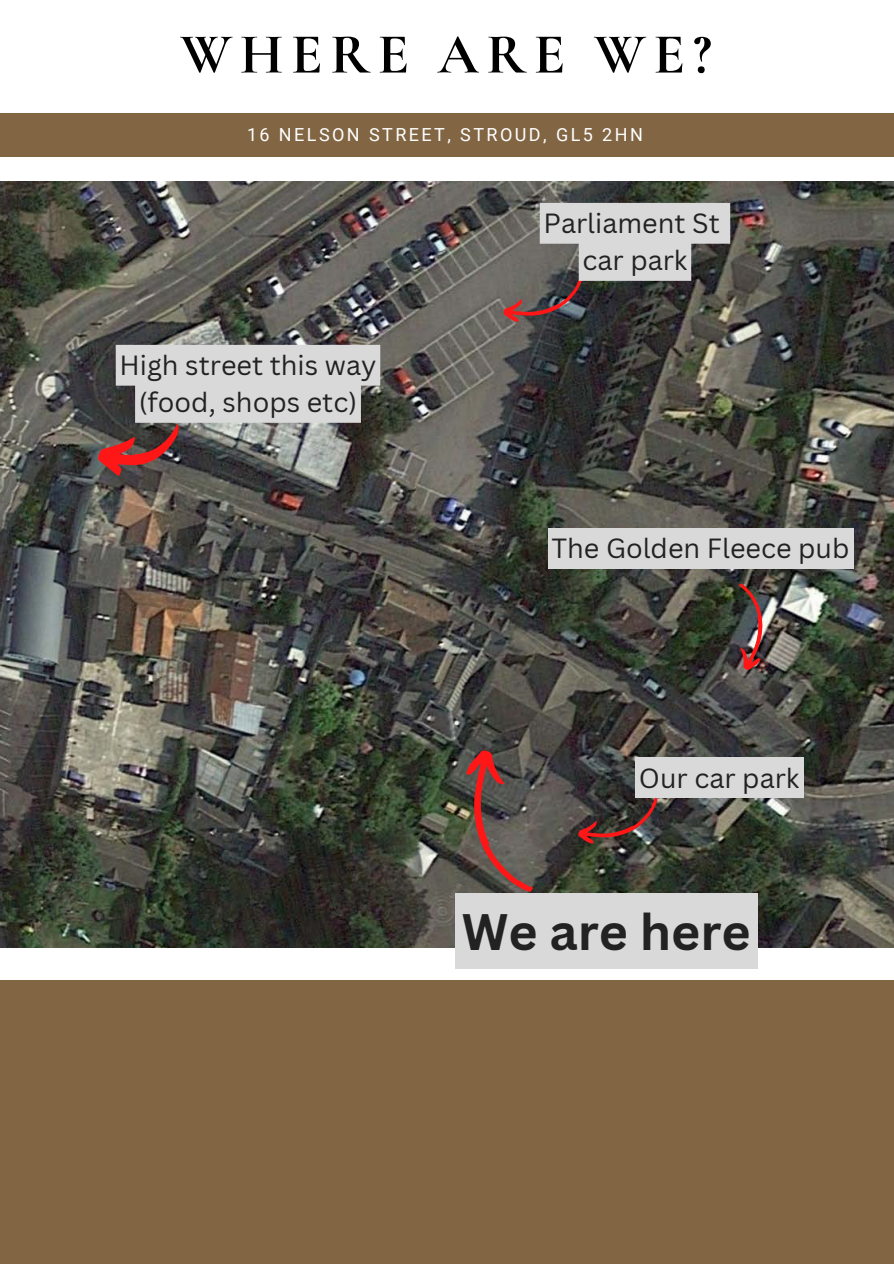
<style>
.page{position:relative;width:894px;height:1264px;background:#fff}
.page>*{position:absolute;margin:0;border:0;box-sizing:border-box;transform-origin:0 0}
.t1{font:700 57.15px "Cormorant Garamond";letter-spacing:.13em;color:#000}
.t2{font:700 49.95px "Canva Sans";color:#222}
.t3{font:27px/37.2px "Canva Sans";color:#222;text-align:center}
.t4{font:18px "Roboto";letter-spacing:.135em;color:#fff}
</style>
<div class="page">
<div style="left:0;top:980px;width:893px;height:283px;background:#826644"></div>
<div style="left:0;top:114px;width:893px;height:43px;background:#826644"></div>
<img style="left:0;top:182px;width:893px;height:765px">
<svg style="left:457px;top:746px;width:77px;height:147px;background:#6a4e48"></svg>
<div style="left:547px;top:528px;width:306px;height:41px;background:#d9d9d9"></div>
<svg style="left:574px;top:796px;width:91px;height:54px;background:#4e3935"></svg>
<svg style="left:738px;top:583px;width:25px;height:87px;background:#724344"></svg>
<div style="left:455px;top:893px;width:302px;height:75px;background:#d9d9d9"></div>
<div style="left:635px;top:757px;width:168px;height:41px;background:#d9d9d9"></div>
<svg style="left:500px;top:203px;width:230px;height:125px;background:#898684"></svg>
<svg style="left:95px;top:345px;width:285px;height:136px;background:#9e9796"></svg>
<h1 class="t1" style="left:180px;top:20px;width:533px">WHERE ARE WE?</h1>
<p class="t4" style="left:247px;top:124px;width:397px">16 NELSON STREET, STROUD, GL5 2HN</p>
<p class="t3" style="left:119px;top:346px;width:258px">High street this way (food, shops etc)</p>
<p class="t3" style="left:543px;top:204px;width:178px">Parliament St car park</p>
<p class="t3" style="left:551px;top:529px;width:299px">The Golden Fleece pub</p>
<p class="t3" style="left:638px;top:758px;width:162px">Our car park</p>
<h2 class="t2" style="left:462px;top:896px;width:290px">We are here</h2>
</div>
